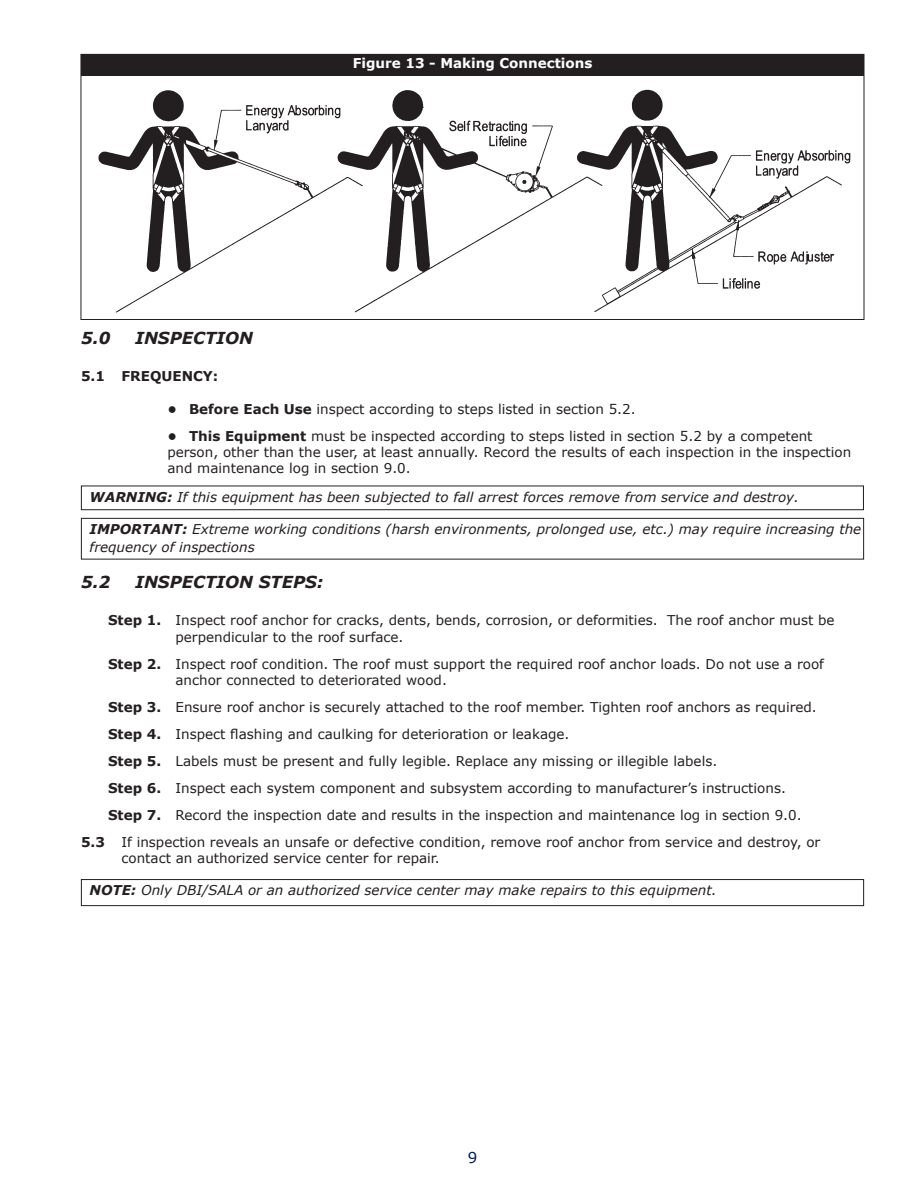
<style>
.page{position:relative;width:918px;height:1188px;background:#fff}
.page>*{position:absolute;margin:0;border:0;box-sizing:border-box;transform-origin:0 0}
.Section_Head{font:italic 700 16.5px "Verdana";color:#231f20}
.t1{font:15px "Verdana";color:#011c5a}
.Steps{font:13.5px/16.2px "Verdana";color:#231f20}
.Warning-Important_te{font:italic 13.5px/18px "Verdana";color:#231f20}
.Bullets{font:13.5px/16.2px "Verdana";color:#231f20}
.Body_text{font:13.5px/16.2px "Verdana";color:#231f20}
.Figure_Caption{font:700 13.5px "Verdana";color:#fff}
.Body_text-2{font:700 13.5px "Verdana";color:#231f20}
.s1{font-weight:700}
</style>
<div class="page">
<div style="left:81px;top:486px;width:783px;height:24px;border:1px solid #231f20"></div>
<div style="left:81px;top:518px;width:783px;height:42px;border:1px solid #231f20"></div>
<div style="left:81px;top:879px;width:783px;height:27px;border:1px solid #231f20"></div>
<div style="left:81px;top:54px;width:783px;height:22px;background:#231f20"></div>
<img style="left:98px;top:89px;width:753px;height:224px">
<div style="left:81px;top:54px;width:783px;height:266px;border:1px solid #231f20"></div>
<p class="Figure_Caption" style="left:353px;top:54px;width:241px">Figure 13 - Making Connections</p>
<p class="Section_Head" style="left:81px;top:327px;width:31px">5.0</p>
<p class="Section_Head" style="left:135px;top:327px;width:120px">INSPEC TION</p>
<p class="Body_text-2" style="left:81px;top:368px;width:139px">5.1 FREQUENCY:</p>
<p class="Bullets" style="left:167px;top:400px;width:470px"><span class="s1">• Before Each Use</span> inspect according to steps listed in section 5.2.</p>
<p class="Bullets" style="left:167px;top:427px;width:685px"><span class="s1">• This Equipment</span> must be inspected according to steps listed in section 5.2 by a competent person, other than the user, at least annually. Record the results of each inspection in the inspection and maintenance log in section 9.0.</p>
<p class="Warning-Important_te" style="left:90px;top:487px;width:711px"><span class="s1">WARNING:</span> If this equipment has been subjected to fall arrest forces remove from service and destroy.</p>
<p class="Warning-Important_te" style="left:90px;top:520px;width:773px"><span class="s1">IMPORTANT:</span> Extreme working conditions (harsh environments, prolonged use, etc.) may require increasing the frequency of inspections</p>
<p class="Section_Head" style="left:81px;top:572px;width:31px">5.2</p>
<p class="Section_Head" style="left:135px;top:572px;width:190px">INSPEC TION STEPS:</p>
<p class="Steps" style="left:176px;top:612px;width:661px;text-indent:-68px"><span class="s1">Step 1.</span> Inspect roof anchor for cracks, dents, bends, corrosion, or deformities. The roof anchor must be perpendicular to the roof surface.</p>
<p class="Steps" style="left:176px;top:655px;width:650px;text-indent:-68px"><span class="s1">Step 2.</span> Inspect roof condition. The roof must support the required roof anchor loads. Do not use a roof anchor connected to deteriorated wood.</p>
<p class="Steps" style="left:108px;top:698px;width:710px"><span class="s1">Step 3.</span> Ensure roof anchor is securely attached to the roof member. Tighten roof anchors as required.</p>
<p class="Steps" style="left:108px;top:725px;width:463px"><span class="s1">Step 4.</span> Inspect flashing and caulking for deterioration or leakage.</p>
<p class="Steps" style="left:108px;top:752px;width:611px"><span class="s1">Step 5.</span> Labels must be present and fully legible. Replace any missing or illegible labels.</p>
<p class="Steps" style="left:108px;top:779px;width:679px"><span class="s1">Step 6.</span> Inspect each system component and subsystem according to manufacturer’s instructions.</p>
<p class="Steps" style="left:108px;top:806px;width:695px"><span class="s1">Step 7.</span> Record the inspection date and results in the inspection and maintenance log in section 9.0.</p>
<p class="Body_text" style="left:122px;top:833px;width:700px;text-indent:-40px"><span class="s1">5.3</span> If inspection reveals an unsafe or defective condition, remove roof anchor from service and destroy, or contact an authorized service center for repair.</p>
<p class="Warning-Important_te" style="left:90px;top:881px;width:629px"><span class="s1">NOTE:</span> Only DBI/SALA or an authorized service center may make repairs to this equipment.</p>
<p class="t1" style="left:468px;top:1148px;width:11px">9</p>
</div>
